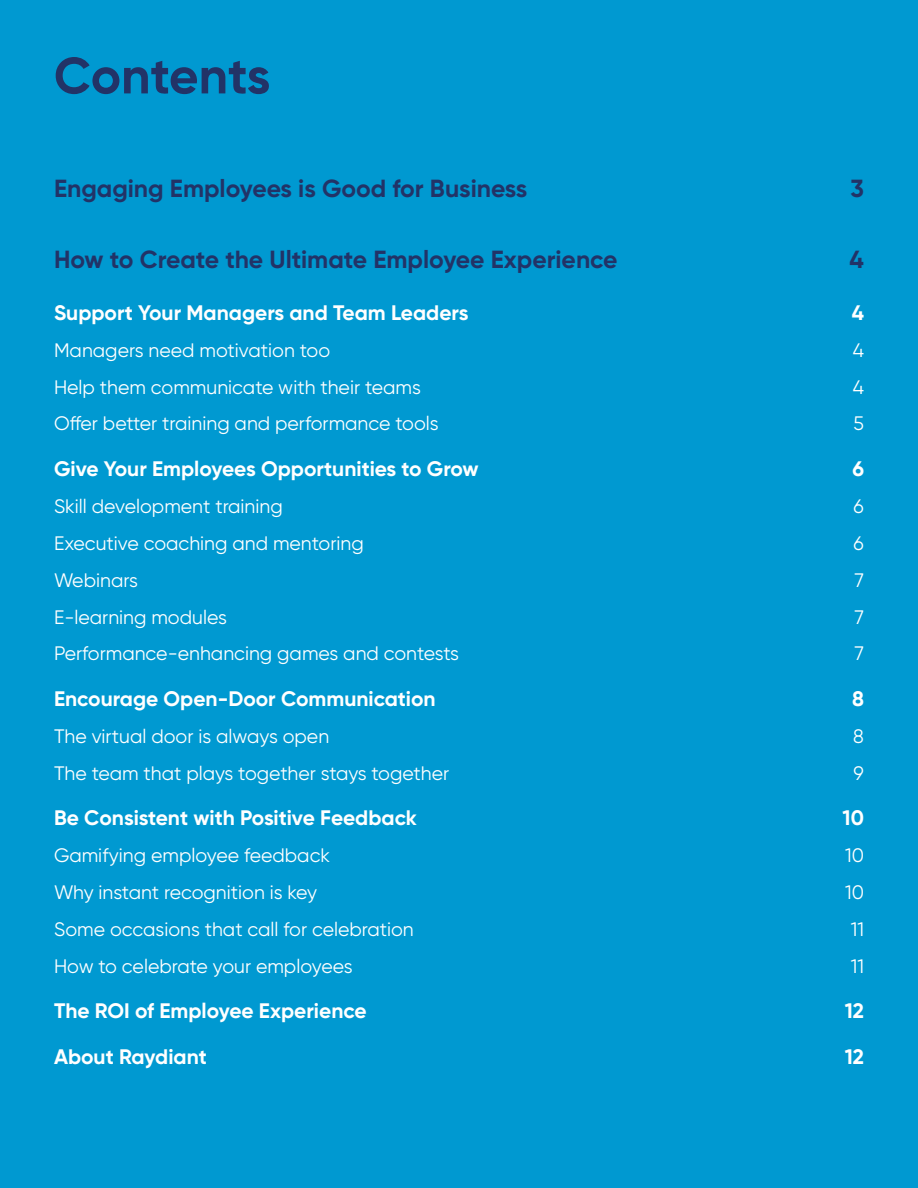
<style>
.page{position:relative;width:918px;height:1188px;background:#0099d1}
.page>*{position:absolute;margin:0;border:0;box-sizing:border-box;transform-origin:0 0}
.t1{font:700 51px "Gilroy";color:#223367}
.t2{font:700 24.75px "Gilroy";color:#223367}
.t3{font:700 21px "Gilroy";color:#fff}
.t4{font:19.5px "Gilroy";color:#fff}
</style>
<div class="page">
<h1 class="t1" style="left:54px;top:44px;width:218px">Contents</h1>
<p class="t2" style="left:54px;top:173px;width:475px">Engaging Employees is Good for Business</p>
<p class="t2" style="left:851px;top:173px;width:15px">3</p>
<p class="t2" style="left:54px;top:243px;width:565px">How to Create the Ultimate Employee Experience</p>
<p class="t2" style="left:850px;top:243px;width:16px">4</p>
<p class="t3" style="left:54px;top:299px;width:416px">Support Your Managers and Team Leaders</p>
<p class="t3" style="left:852px;top:299px;width:14px">4</p>
<p class="t4" style="left:54px;top:338px;width:278px">Managers need motivation too</p>
<p class="t4" style="left:853px;top:338px;width:13px">4</p>
<p class="t4" style="left:54px;top:375px;width:368px">Help them communicate with their teams</p>
<p class="t4" style="left:853px;top:375px;width:13px">4</p>
<p class="t4" style="left:54px;top:412px;width:386px">Offer better training and performance tools</p>
<p class="t4" style="left:853px;top:412px;width:12px">5</p>
<p class="t3" style="left:54px;top:455px;width:426px">Give Your Employees Opportunities to Grow</p>
<p class="t3" style="left:852px;top:455px;width:13px">6</p>
<p class="t4" style="left:54px;top:494px;width:230px">Skill development training</p>
<p class="t4" style="left:854px;top:494px;width:12px">6</p>
<p class="t4" style="left:54px;top:531px;width:311px">Executive coaching and mentoring</p>
<p class="t4" style="left:854px;top:531px;width:12px">6</p>
<p class="t4" style="left:54px;top:568px;width:86px">Webinars</p>
<p class="t4" style="left:854px;top:568px;width:11px">7</p>
<p class="t4" style="left:54px;top:605px;width:174px">E-learning modules</p>
<p class="t4" style="left:854px;top:605px;width:11px">7</p>
<p class="t4" style="left:54px;top:642px;width:406px">Performance-enhancing games and contests</p>
<p class="t4" style="left:854px;top:642px;width:11px">7</p>
<p class="t3" style="left:54px;top:685px;width:383px">Encourage Open-Door Communication</p>
<p class="t3" style="left:852px;top:685px;width:13px">8</p>
<p class="t4" style="left:54px;top:724px;width:277px">The virtual door is always open</p>
<p class="t4" style="left:853px;top:724px;width:12px">8</p>
<p class="t4" style="left:54px;top:761px;width:397px">The team that plays together stays together</p>
<p class="t4" style="left:854px;top:761px;width:12px">9</p>
<p class="t3" style="left:54px;top:805px;width:364px">Be Consistent with Positive Feedback</p>
<p class="t3" style="left:843px;top:805px;width:23px">10</p>
<p class="t4" style="left:54px;top:843px;width:278px">Gamifying employee feedback</p>
<p class="t4" style="left:845px;top:843px;width:20px">10</p>
<p class="t4" style="left:54px;top:880px;width:265px">Why instant recognition is key</p>
<p class="t4" style="left:845px;top:880px;width:20px">10</p>
<p class="t4" style="left:54px;top:917px;width:361px">Some occasions that call for celebration</p>
<p class="t4" style="left:851px;top:917px;width:15px">11</p>
<p class="t4" style="left:54px;top:954px;width:300px">How to celebrate your employees</p>
<p class="t4" style="left:851px;top:954px;width:15px">11</p>
<p class="t3" style="left:54px;top:998px;width:314px">The ROI of Employee Experience</p>
<p class="t3" style="left:845px;top:998px;width:21px">12</p>
<p class="t3" style="left:54px;top:1043px;width:154px">About Raydiant</p>
<p class="t3" style="left:845px;top:1043px;width:21px">12</p>
</div>
